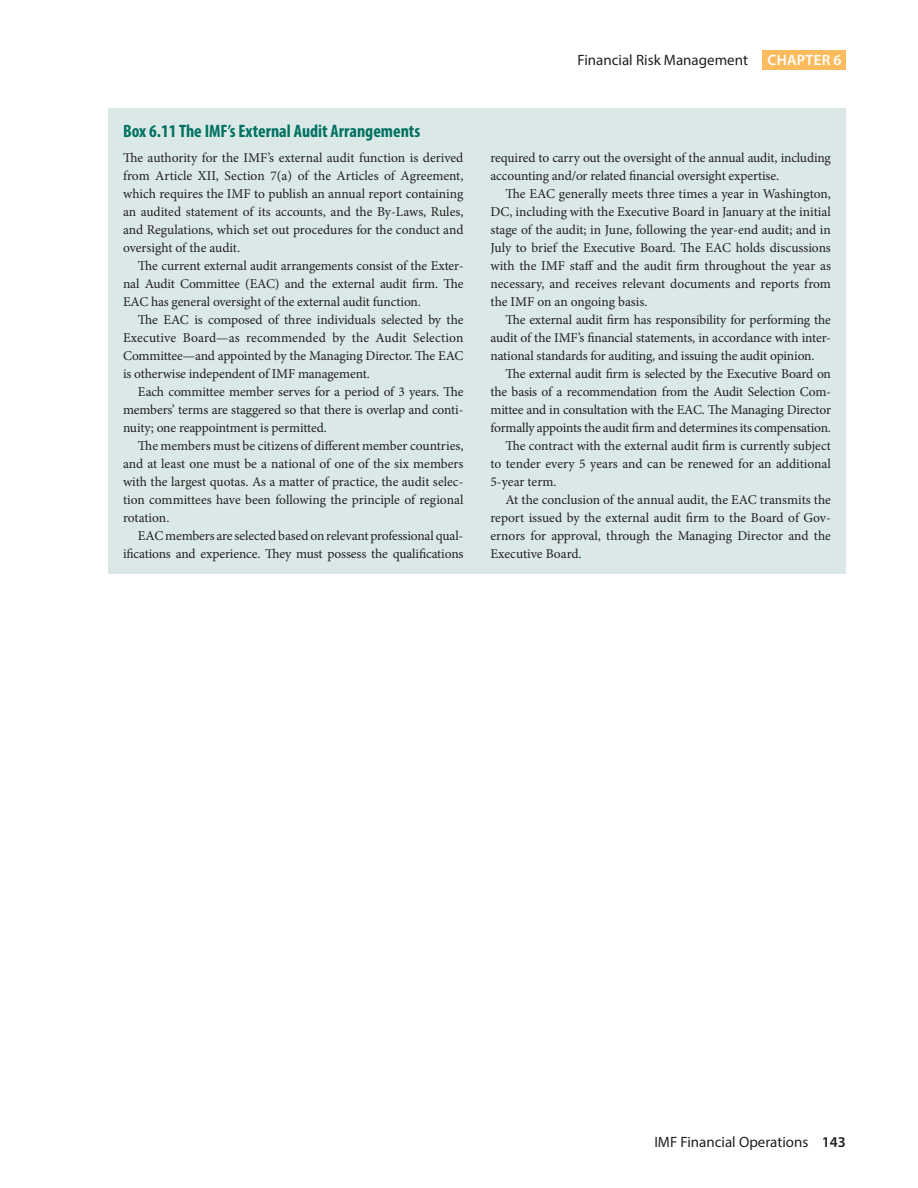
<style>
.page{position:relative;width:918px;height:1188px;background:#fff}
.page>*{position:absolute;margin:0;border:0;box-sizing:border-box;transform-origin:0 0}
.t1{font:700 condensed 18px "Myriad Pro";color:#007161}
.t2{font:15px "Myriad Pro";color:#231f20}
.t3{font:600 15px "Myriad Pro";letter-spacing:.02em;color:#fff}
.t4{font:13.5px/18px "Minion Pro";letter-spacing:-.01em;color:#231f20;text-align:justify}
.s1{font-weight:600}
</style>
<div class="page">
<div style="left:763px;top:50px;width:83px;height:20px;background:#fcbc5e"></div>
<div style="left:108px;top:108px;width:738px;height:466px;background:#dae9e7"></div>
<h1 class="t1" style="left:123px;top:119px;width:299px">Box 6.11 The IMF’s External Audit Arrangements</h1>
<p class="t4" style="left:123px;top:149px;width:342px">The authority for the IMF’s external audit function is derived from Article XII, Section 7(a) of the Articles of Agreement, which requires the IMF to publish an annual report containing an audited statement of its accounts, and the By-Laws, Rules, and Regulations, which set out procedures for the conduct and oversight of the audit.</p>
<p class="t4" style="left:123px;top:257px;width:342px;text-indent:15px">The current external audit arrangements consist of the Exter&shy;nal Audit Committee (EAC) and the external audit firm. The EAC has general oversight of the external audit function.</p>
<p class="t4" style="left:123px;top:311px;width:342px;text-indent:15px">The EAC is composed of three individuals selected by the Executive Board—as recommended by the Audit Selection Committee—and appointed by the Managing Director. The EAC is otherwise independent of IMF management.</p>
<p class="t4" style="left:123px;top:383px;width:342px;text-indent:15px">Each committee member serves for a period of 3 years. The members’ terms are staggered so that there is overlap and conti&shy;nuity; one reappointment is permitted.</p>
<p class="t4" style="left:123px;top:437px;width:342px;text-indent:15px">The members must be citizens of different member countries, and at least one must be a national of one of the six members with the largest quotas. As a matter of practice, the audit selec&shy;tion committees have been following the principle of regional rotation.</p>
<p class="t4" style="left:123px;top:527px;width:342px;text-align:right">EAC members are selected based on relevant professional qual&shy;ifications and experience. They must possess the qualifications</p>
<p class="t2" style="left:578px;top:51px;width:172px">Financial Risk Management</p>
<p class="t3" style="left:768px;top:52px;width:75px">CHAPTER 6</p>
<p class="t4" style="left:490px;top:149px;width:342px">required to carry out the oversight of the annual audit, including accounting and/or related financial oversight expertise.</p>
<p class="t4" style="left:490px;top:185px;width:342px;text-indent:15px">The EAC generally meets three times a year in Washington, DC, including with the Executive Board in January at the initial stage of the audit; in June, following the year-end audit; and in July to brief the Executive Board. The EAC holds discussions with the IMF staff and the audit firm throughout the year as necessary, and receives relevant documents and reports from the IMF on an ongoing basis.</p>
<p class="t4" style="left:490px;top:311px;width:342px;text-indent:15px">The external audit firm has responsibility for performing the audit of the IMF’s financial statements, in accordance with inter&shy;national standards for auditing, and issuing the audit opinion.</p>
<p class="t4" style="left:505px;top:365px;width:327px">The external audit firm is selected by the Executive Board on</p>
<p class="t4" style="left:490px;top:383px;width:342px">the basis of a recommendation from the Audit Selection Com-</p>
<p class="t4" style="left:490px;top:401px;width:342px">mittee and in consultation with the EAC. The Managing Director</p>
<p class="t4" style="left:490px;top:419px;width:342px">formally appoints the audit firm and determines its compensation.</p>
<p class="t4" style="left:505px;top:437px;width:327px">The contract with the external audit firm is currently subject</p>
<p class="t4" style="left:490px;top:455px;width:342px">to tender every 5 years and can be renewed for an additional</p>
<p class="t4" style="left:490px;top:473px;width:68px">5-year term.</p>
<p class="t4" style="left:505px;top:491px;width:327px">At the conclusion of the annual audit, the EAC transmits the</p>
<p class="t4" style="left:490px;top:509px;width:342px">report issued by the external audit firm to the Board of Gov-</p>
<p class="t4" style="left:490px;top:527px;width:342px">ernors for approval, through the Managing Director and the</p>
<p class="t4" style="left:490px;top:545px;width:93px">Executive Board.</p>
<p class="t2" style="left:654px;top:1133px;width:193px">IMF Financial Operations <span class="s1">143</span></p>
</div>
